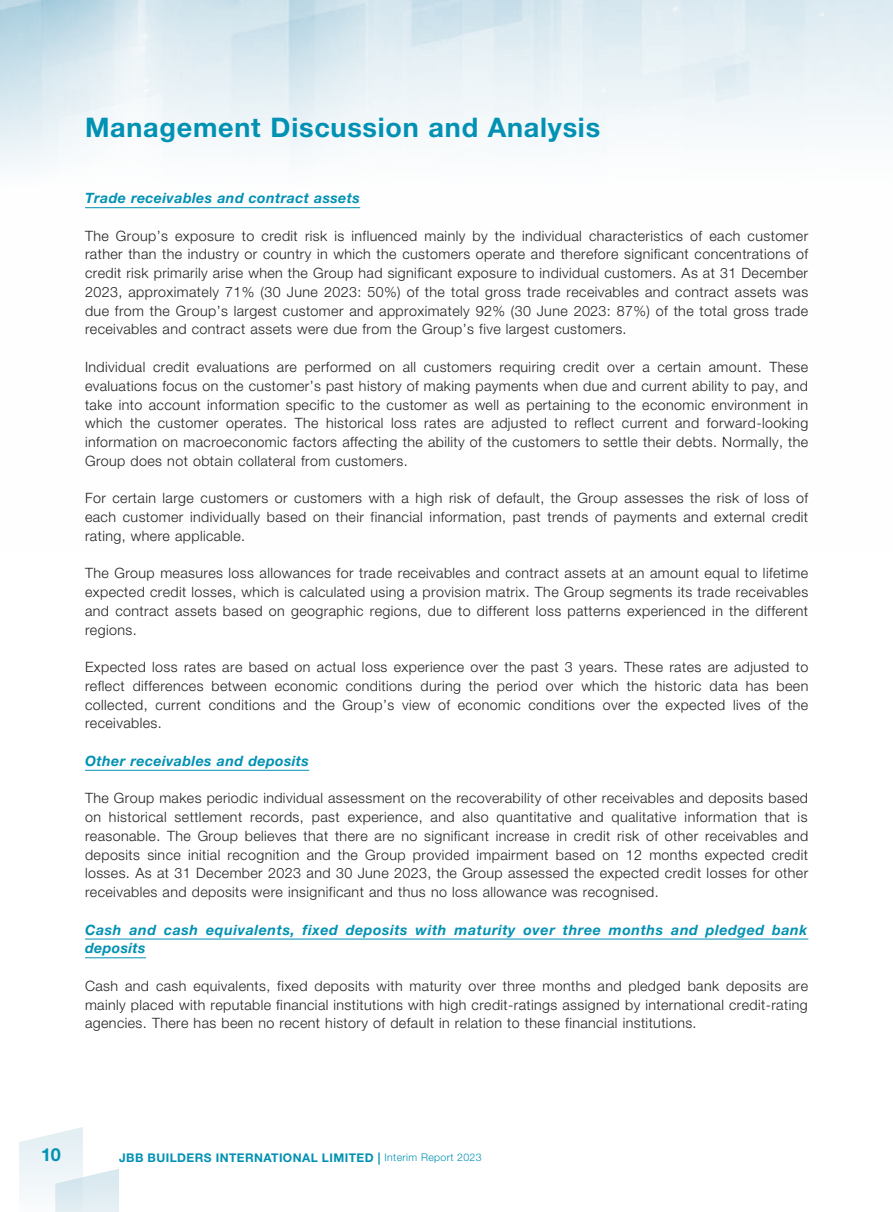
<style>
.page{position:relative;width:893px;height:1212px;background:#fff}
.page>*{position:absolute;margin:0;border:0;box-sizing:border-box;transform-origin:0 0}
.t1{font:700 27px "Helvetica Neue LT Std";letter-spacing:.03em;color:#0091b3}
.t2{font:700 18px "Helvetica Neue LT Std";color:#0091b3}
.t3{font:300 14.25px/18.8px "Helvetica Neue LT Std";letter-spacing:.03em;color:#231f20;text-align:justify}
.t4{font:italic 700 14.25px/18.8px "Helvetica Neue LT Std";letter-spacing:.04em;color:#0091b3}
.t5{font:700 12px "Helvetica Neue LT Std";letter-spacing:.035em;color:#0091b3}
.s1{font-weight:300;font-size:10.5px}
</style>
<div class="page">
<svg style="left:19px;top:1127px;width:100px;height:85px"></svg>
<hr style="left:85px;top:207px;width:275px;height:1px;background:#0091b3">
<hr style="left:85px;top:770px;width:224px;height:1px;background:#0091b3">
<hr style="left:85px;top:939px;width:723px;height:1px;background:#0091b3">
<hr style="left:85px;top:957px;width:61px;height:1px;background:#0091b3">
<h1 class="t1" style="left:85px;top:111px;width:517px">Management Discussion and Analysis</h1>
<p class="t4" style="left:85px;top:188px;width:276px">Trade receivables and contract assets</p>
<p class="t3" style="left:85px;top:226px;width:725px">The Group’s exposure to credit risk is influenced mainly by the individual characteristics of each customer rather than the industry or country in which the customers operate and therefore significant concentrations of credit risk primarily arise when the Group had significant exposure to individual customers. As at 31 December 2023, approximately 71% (30 June 2023: 50%) of the total gross trade receivables and contract assets was due from the Group’s largest customer and approximately 92% (30 June 2023: 87%) of the total gross trade receivables and contract assets were due from the Group’s five largest customers.</p>
<p class="t3" style="left:85px;top:357px;width:725px">Individual credit evaluations are performed on all customers requiring credit over a certain amount. These evaluations focus on the customer’s past history of making payments when due and current ability to pay, and take into account information specific to the customer as well as pertaining to the economic environment in which the customer operates. The historical loss rates are adjusted to reflect current and forward-looking information on macroeconomic factors affecting the ability of the customers to settle their debts. Normally, the Group does not obtain collateral from customers.</p>
<p class="t3" style="left:85px;top:488px;width:725px">For certain large customers or customers with a high risk of default, the Group assesses the risk of loss of each customer individually based on their financial information, past trends of payments and external credit rating, where applicable.</p>
<p class="t3" style="left:85px;top:563px;width:725px">The Group measures loss allowances for trade receivables and contract assets at an amount equal to lifetime expected credit losses, which is calculated using a provision matrix. The Group segments its trade receivables and contract assets based on geographic regions, due to different loss patterns experienced in the different regions.</p>
<p class="t3" style="left:85px;top:657px;width:725px">Expected loss rates are based on actual loss experience over the past 3 years. These rates are adjusted to reflect differences between economic conditions during the period over which the historic data has been collected, current conditions and the Group’s view of economic conditions over the expected lives of the receivables.</p>
<p class="t4" style="left:85px;top:751px;width:225px">Other receivables and deposits</p>
<p class="t3" style="left:85px;top:788px;width:725px">The Group makes periodic individual assessment on the recoverability of other receivables and deposits based on historical settlement records, past experience, and also quantitative and qualitative information that is reasonable. The Group believes that there are no significant increase in credit risk of other receivables and deposits since initial recognition and the Group provided impairment based on 12 months expected credit losses. As at 31 December 2023 and 30 June 2023, the Group assessed the expected credit losses for other receivables and deposits were insignificant and thus no loss allowance was recognised.</p>
<p class="t4" style="left:85px;top:920px;width:724px">Cash and cash equivalents, fixed deposits with maturity over three months and pledged bank deposits</p>
<p class="t3" style="left:85px;top:976px;width:725px">Cash and cash equivalents, fixed deposits with maturity over three months and pledged bank deposits are mainly placed with reputable financial institutions with high credit-ratings assigned by international credit-rating agencies. There has been no recent history of default in relation to these financial institutions.</p>
<p class="t2" style="left:41px;top:1144px;width:21px">10</p>
<p class="t5" style="left:119px;top:1150px;width:364px">JBB BUILDERS INTERNATIONAL LIMITED | <span class="s1">Interim Report 2023</span></p>
</div>
